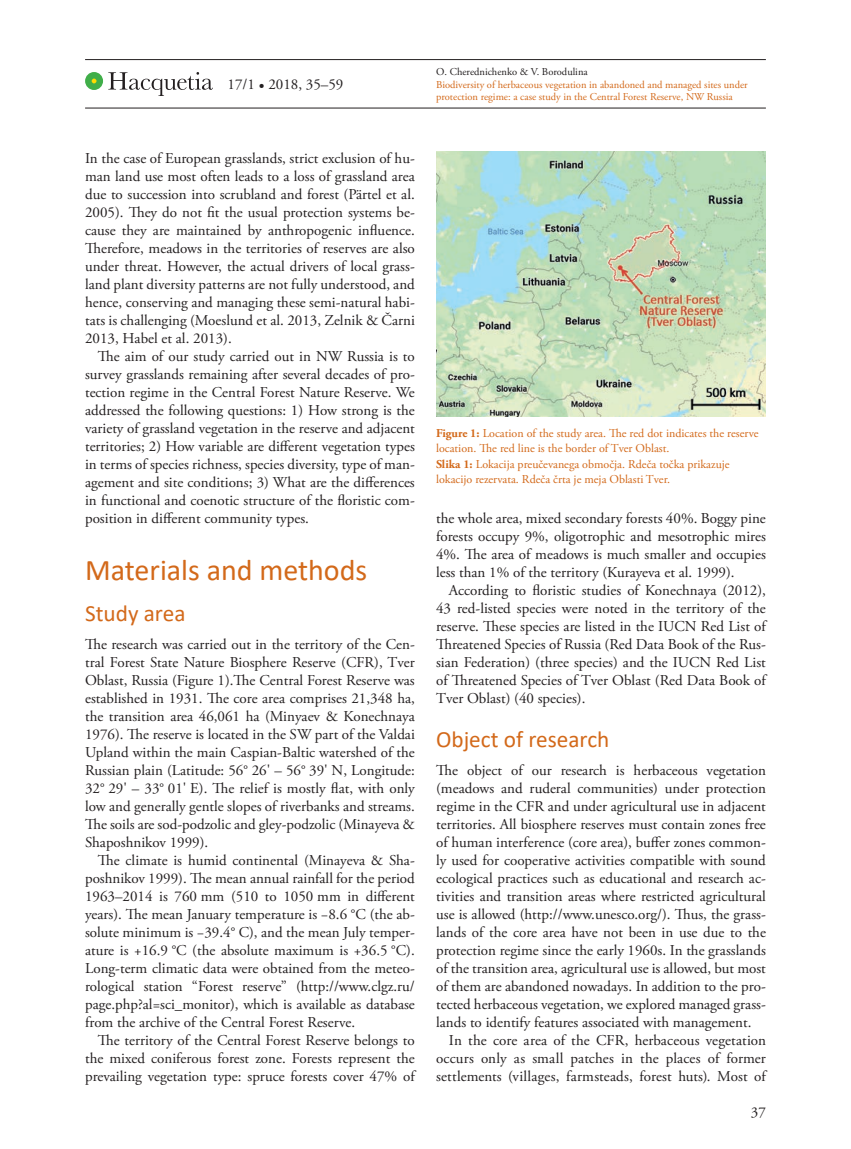
<style>
.page{position:relative;width:851px;height:1149px;background:#fff}
.page>*{position:absolute;margin:0;border:0;box-sizing:border-box;transform-origin:0 0}
._4_Naslov_1{font:30px "Calibri";color:#d3691a}
._4_Naslov_2{font:23.25px "Calibri";color:#d3691a}
._5b_besedilo_z_odmik{font:15px/18px "Adobe Garamond Pro";color:#231f20;text-align:justify}
._5a_besedilo_brez_od{font:15px/18px "Adobe Garamond Pro";color:#231f20;text-align:justify}
._6_tekst_k_slikam{font:12px/14.4px "Adobe Garamond Pro";color:#d3691a}
.t1{font:10.5px/12.6px "Adobe Garamond Pro";color:#d3691a}
.t2{font:10.5px "Adobe Garamond Pro";color:#231f20}
.s1{font-weight:700}
</style>
<div class="page">
<hr style="left:85px;top:59px;width:680px;height:1px;background:#231f20">
<hr style="left:85px;top:108px;width:680px;height:1px;background:#231f20">
<svg style="left:108px;top:72px;width:105px;height:24px"></svg>
<div style="left:85px;top:72px;width:18px;height:18px;background:#40ae49;border-radius:50%"></div>
<svg style="left:92px;top:79px;width:4px;height:4px"></svg>
<img style="left:436px;top:151px;width:329px;height:266px">
<p class="_5a_besedilo_brez_od" style="left:227px;top:76px;width:117px">17/1 • 2018, 35–59</p>
<p class="_5b_besedilo_z_odmik" style="left:85px;top:149px;width:331px">In the case of European grasslands, strict exclusion of hu&shy;man land use most often leads to a loss of grassland area due to succession into scrubland and forest (Pärtel et al.<br>2005). They do not fit the usual protection systems be&shy;cause they are maintained by anthropogenic influence.<br>Therefore, meadows in the territories of reserves are also under threat. However, the actual drivers of local grass&shy;land plant diversity patterns are not fully understood, and hence, conserving and managing these semi-natural habi&shy;tats is challenging (Moeslund et al. 2013, Zelnik &amp; Čarni 2013, Habel et al. 2013).</p>
<p class="_5b_besedilo_z_odmik" style="left:85px;top:347px;width:331px;text-indent:13px">The aim of our study carried out in NW Russia is to survey grasslands remaining after several decades of pro&shy;tection regime in the Central Forest Nature Reserve. We addressed the following questions: 1) How strong is the variety of grassland vegetation in the reserve and adjacent territories; 2) How variable are different vegetation types in terms of species richness, species diversity, type of man&shy;agement and site conditions; 3) What are the differences in functional and coenotic structure of the floristic com&shy;position in different community types.</p>
<p class="_4_Naslov_1" style="left:85px;top:548px;width:283px">Materials and methods</p>
<p class="_4_Naslov_2" style="left:85px;top:596px;width:102px">Study area</p>
<p class="_5a_besedilo_brez_od" style="left:85px;top:635px;width:331px">The research was carried out in the territory of the Cen&shy;tral Forest State Nature Biosphere Reserve (CFR), Tver Oblast, Russia (Figure 1).The Central Forest Reserve was established in 1931. The core area comprises 21,348 ha, the transition area 46,061 ha (Minyaev &amp; Konechnaya 1976). The reserve is located in the SW part of the Valdai Upland within the main Caspian-Baltic watershed of the Russian plain (Latitude: 56° 26' – 56° 39' N, Longitude:<br>32° 29' – 33° 01' E). The relief is mostly flat, with only low and generally gentle slopes of riverbanks and streams.<br>The soils are sod-podzolic and gley-podzolic (Minayeva &amp; Shaposhnikov 1999).</p>
<p class="_5b_besedilo_z_odmik" style="left:85px;top:851px;width:331px;text-indent:13px">The climate is humid continental (Minayeva &amp; Sha&shy;poshnikov 1999). The mean annual rainfall for the period 1963–2014 is 760 mm (510 to 1050 mm in different years). The mean January temperature is −8.6 °C (the ab&shy;solute minimum is −39.4° C), and the mean July temper&shy;ature is +16.9 °C (the absolute maximum is +36.5 °C).<br>Long-term climatic data were obtained from the meteo&shy;rological station “Forest reserve” (http://www.clgz.ru/ page.php?al=sci_monitor), which is available as database from the archive of the Central Forest Reserve.</p>
<p class="_5b_besedilo_z_odmik" style="left:85px;top:1031px;width:331px;text-indent:13px">The territory of the Central Forest Reserve belongs to the mixed coniferous forest zone. Forests represent the prevailing vegetation type: spruce forests cover 47% of</p>
<p class="t2" style="left:436px;top:65px;width:153px">O. Cherednichenko &amp; V. Borodulina</p>
<p class="t1" style="left:436px;top:78px;width:313px">Biodiversity of herbaceous vegetation in abandoned and managed sites under protection regime: a case study in the Central Forest Reserve, NW Russia</p>
<p class="_6_tekst_k_slikam" style="left:436px;top:426px;width:324px"><span class="s1">Figure 1:</span> Location of the study area. The red dot indicates the reserve location. The red line is the border of Tver Oblast.</p>
<p class="_6_tekst_k_slikam" style="left:436px;top:457px;width:295px"><span class="s1">Slika 1:</span> Lokacija preučevanega območja. Rdeča točka prikazuje lokacijo rezervata. Rdeča črta je meja Oblasti Tver.</p>
<p class="_5b_besedilo_z_odmik" style="left:436px;top:509px;width:331px">the whole area, mixed secondary forests 40%. Boggy pine forests occupy 9%, oligotrophic and mesotrophic mires 4%. The area of meadows is much smaller and occupies less than 1% of the territory (Kurayeva et al. 1999).</p>
<p class="_5b_besedilo_z_odmik" style="left:436px;top:581px;width:331px;text-indent:13px">According to floristic studies of Konechnaya (2012), 43 red-listed species were noted in the territory of the reserve. These species are listed in the IUCN Red List of Threatened Species of Russia (Red Data Book of the Rus&shy;sian Federation) (three species) and the IUCN Red List of Threatened Species of Tver Oblast (Red Data Book of Tver Oblast) (40 species).</p>
<p class="_4_Naslov_2" style="left:436px;top:723px;width:175px">Object of research</p>
<p class="_5a_besedilo_brez_od" style="left:436px;top:761px;width:331px">The object of our research is herbaceous vegetation (meadows and ruderal communities) under protection regime in the CFR and under agricultural use in adjacent territories. All biosphere reserves must contain zones free of human interference (core area), buffer zones common&shy;ly used for cooperative activities compatible with sound ecological practices such as educational and research ac&shy;tivities and transition areas where restricted agricultural use is allowed (http://www.unesco.org/). Thus, the grass&shy;lands of the core area have not been in use due to the protection regime since the early 1960s. In the grasslands of the transition area, agricultural use is allowed, but most of them are abandoned nowadays. In addition to the pro&shy;tected herbaceous vegetation, we explored managed grass&shy;lands to identify features associated with management.</p>
<p class="_5b_besedilo_z_odmik" style="left:436px;top:1031px;width:331px;text-indent:13px">In the core area of the CFR, herbaceous vegetation occurs only as small patches in the places of former settlements (villages, farmsteads, forest huts). Most of</p>
<p class="_5a_besedilo_brez_od" style="left:750px;top:1103px;width:16px">37</p>
</div>
